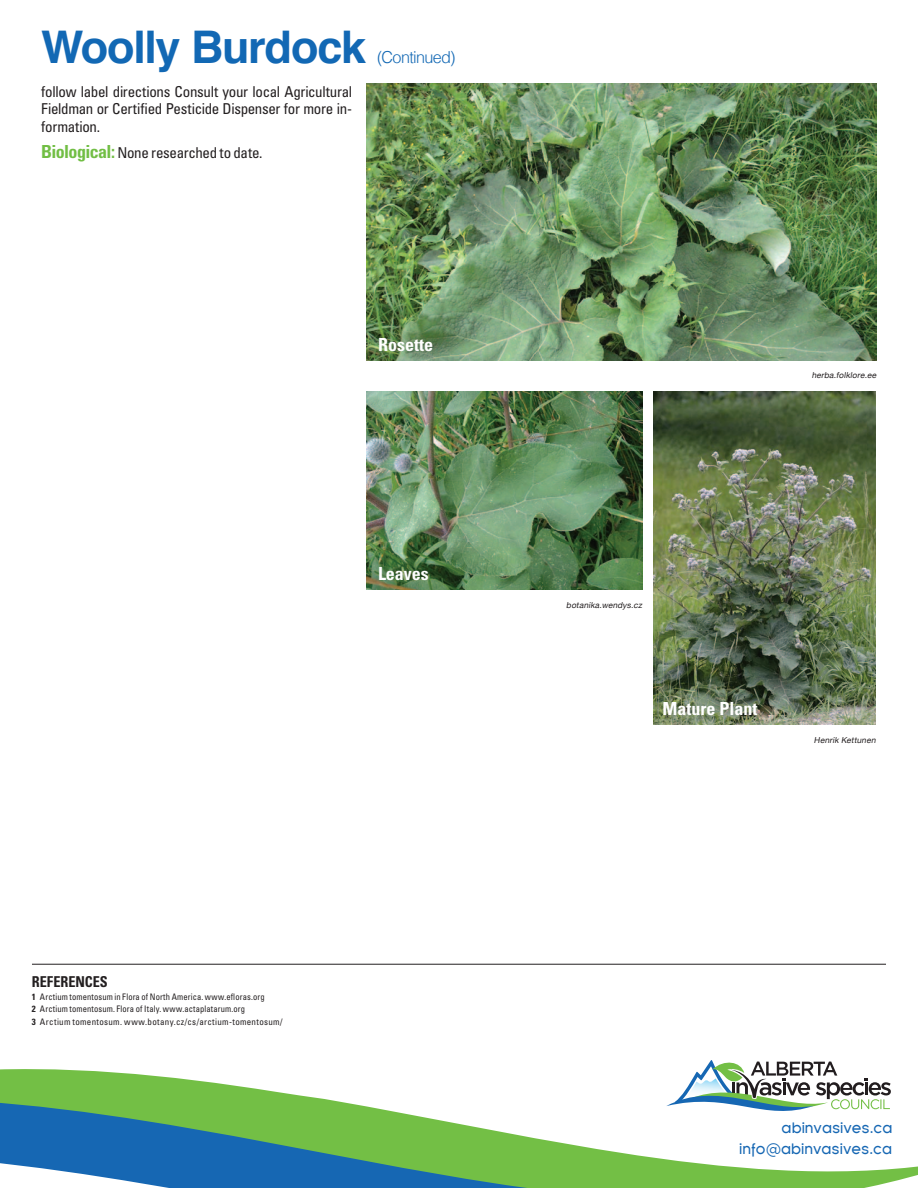
<style>
.page{position:relative;width:918px;height:1188px;background:#fff}
.page>*{position:absolute;margin:0;border:0;box-sizing:border-box;transform-origin:0 0}
.t1{font:700 45px "Helvetica";letter-spacing:-.03em;color:#1268b4}
.t2{font:700 condensed 18px "Univers";color:#fff}
.t3{font:300 16.5px "Helvetica";letter-spacing:-.04em;color:#1268b4}
.t4{font:condensed 15px/17.2px "Univers";letter-spacing:-.02em;color:#231f20;text-align:justify}
.t5{font:15px/20.2px "Florencesans";color:#1667b3;text-align:right}
.t6{font:700 condensed 15px "Univers";letter-spacing:-.005em;color:#231f20;scale:.95 1}
.t7{font:condensed 9px/12.8px "Univers";letter-spacing:.02em;color:#231f20;scale:.95 1}
.t8{font:italic 8.25px "Helvetica Neue";color:#231f20}
.s1{font-weight:700;font-size:18px;color:#71be44}
.s2{font-weight:700}
</style>
<div class="page">
<hr style="left:32px;top:964px;width:854px;height:1px;background:#231f20">
<svg style="left:844px;top:1078px;width:74px;height:110px"></svg>
<svg style="left:0;top:1060px;width:844px;height:128px"></svg>
<img style="left:366px;top:84px;width:510px;height:276px">
<img style="left:654px;top:392px;width:222px;height:333px">
<img style="left:366px;top:392px;width:276px;height:198px">
<h1 class="t1" style="left:41px;top:11px;width:327px">Woolly Burdock</h1>
<h3 class="t4" style="left:41px;top:83px;width:312px">follow label directions Consult your local Agricultural Fieldman or Certified Pesticide Dispenser for more in&shy;formation.</h3>
<h3 class="t4" style="left:41px;top:144px;width:223px"><span class="s1">Biological:</span> None researched to date.</h3>
<h3 class="t3" style="left:377px;top:43px;width:80px">(Continued)</h3>
<h2 class="t2" style="left:378px;top:333px;width:57px">Rosette</h2>
<h2 class="t2" style="left:378px;top:563px;width:52px">Leaves</h2>
<h3 class="t6" style="left:32px;top:972px;width:80px">references</h3>
<p class="t7" style="left:32px;top:990px;width:266px"><span class="s2">1</span> Arctium tomentosum in Flora of North America. www.efloras.org<br><span class="s2">2</span> Arctium tomentosum. Flora of Italy. www.actaplatarum.org<br><span class="s2">3</span> Arctium tomentosum. www.botany.cz/cs/arctium-tomentosum/</p>
<p class="t8" style="left:812px;top:369px;width:68px">herba.folklore.ee</p>
<p class="t8" style="left:566px;top:599px;width:80px">botanika.wendys.cz</p>
<h2 class="t2" style="left:663px;top:698px;width:97px">Mature Plant</h2>
<p class="t8" style="left:814px;top:734px;width:66px">Henrik Kettunen</p>
<h3 class="t5" style="left:739px;top:1118px;width:155px">abinvasives.ca info@abinvasives.ca</h3>
</div>
